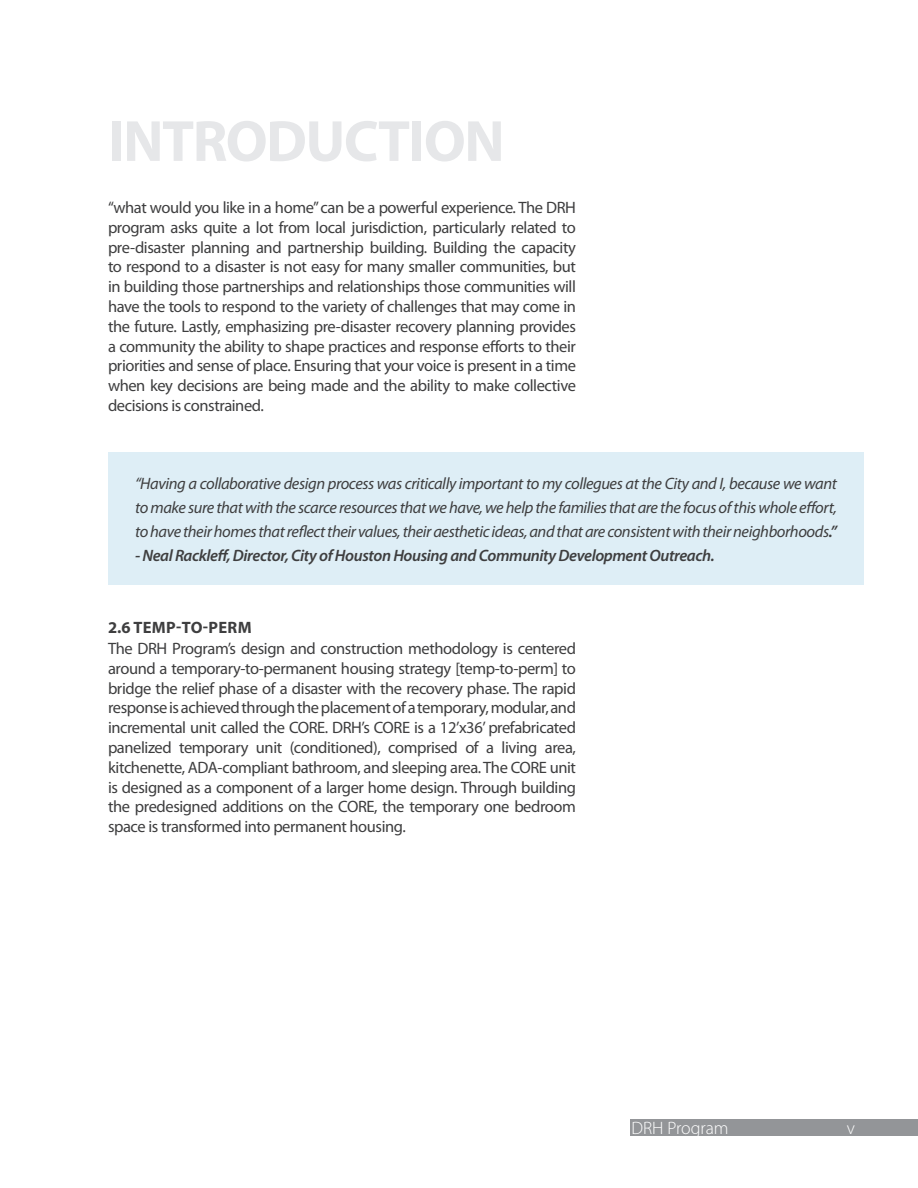
<style>
.page{position:relative;width:918px;height:1188px;background:#fff}
.page>*{position:absolute;margin:0;border:0;box-sizing:border-box;transform-origin:0 0}
.t1{font:700 58.5px "Myriad Pro";letter-spacing:-.025em;color:#e6e7e9}
.t2{font:300 18px "Myriad Pro";color:#fff}
.t3{font:16.5px/19.8px "Myriad Pro";letter-spacing:-.025em;color:#3e3e3f;text-align:justify}
.t4{font:italic 16.5px/24px "Myriad Pro";letter-spacing:-.025em;color:#3e3e3f;text-align:justify}
.t5{font:italic 600 16.5px "Myriad Pro";letter-spacing:-.025em;color:#3e3e3f}
.t6{font:700 16.5px "Myriad Pro";letter-spacing:.02em;color:#3e3e3f}
.s1{font-weight:600}
</style>
<div class="page">
<div style="left:630px;top:1120px;width:288px;height:16px;background:#939598"></div>
<div style="left:108px;top:452px;width:756px;height:133px;background:#deeef6"></div>
<h1 class="t1" style="left:108px;top:108px;width:398px">INTRODUCTION</h1>
<p class="t3" style="left:108px;top:198px;width:470px">“what would you like in a home” can be a powerful experience. The DRH program asks quite a lot from local jurisdiction, particularly related to pre-disaster planning and partnership building. Building the capacity to respond to a disaster is not easy for many smaller communities, but in building those partnerships and relationships those communities will have the tools to respond to the variety of challenges that may come in the future. Lastly, emphasizing pre-disaster recovery planning provides a community the ability to shape practices and response efforts to their priorities and sense of place. Ensuring that your voice is present in a time when key decisions are being made and the ability to make collective decisions is constrained.</p>
<p class="t4" style="left:135px;top:472px;width:703px">“Having a collaborative design process was critically important to my collegues at the City and I, because we want to make sure that with the scarce resources that we have, we help the families that are the focus of this whole effort, to have their homes that reflect their values, their aesthetic ideas, and that are consistent with their neighborhoods<span class="s1">.”</span></p>
<p class="t5" style="left:135px;top:546px;width:581px">- Neal Rackleff, Director, City of Houston Housing and Community Development Outreach.</p>
<p class="t6" style="left:108px;top:618px;width:145px">2.6 TEMP-TO-PERM</p>
<p class="t3" style="left:108px;top:639px;width:470px">The DRH Program’s design and construction methodology is centered around a temporary-to-permanent housing strategy [temp-to-perm] to bridge the relief phase of a disaster with the recovery phase. The rapid response is achieved through the placement of a temporary, modular, and incremental unit called the CORE. DRH’s CORE is a 12’x36’ prefabricated panelized temporary unit (conditioned), comprised of a living area, kitchenette, ADA-compliant bathroom, and sleeping area. The CORE unit is designed as a component of a larger home design. Through building the predesigned additions on the CORE, the temporary one bedroom space is transformed into permanent housing.</p>
<p class="t2" style="left:631px;top:1118px;width:99px">DRH Program</p>
<p class="t2" style="left:847px;top:1118px;width:10px">v</p>
</div>
